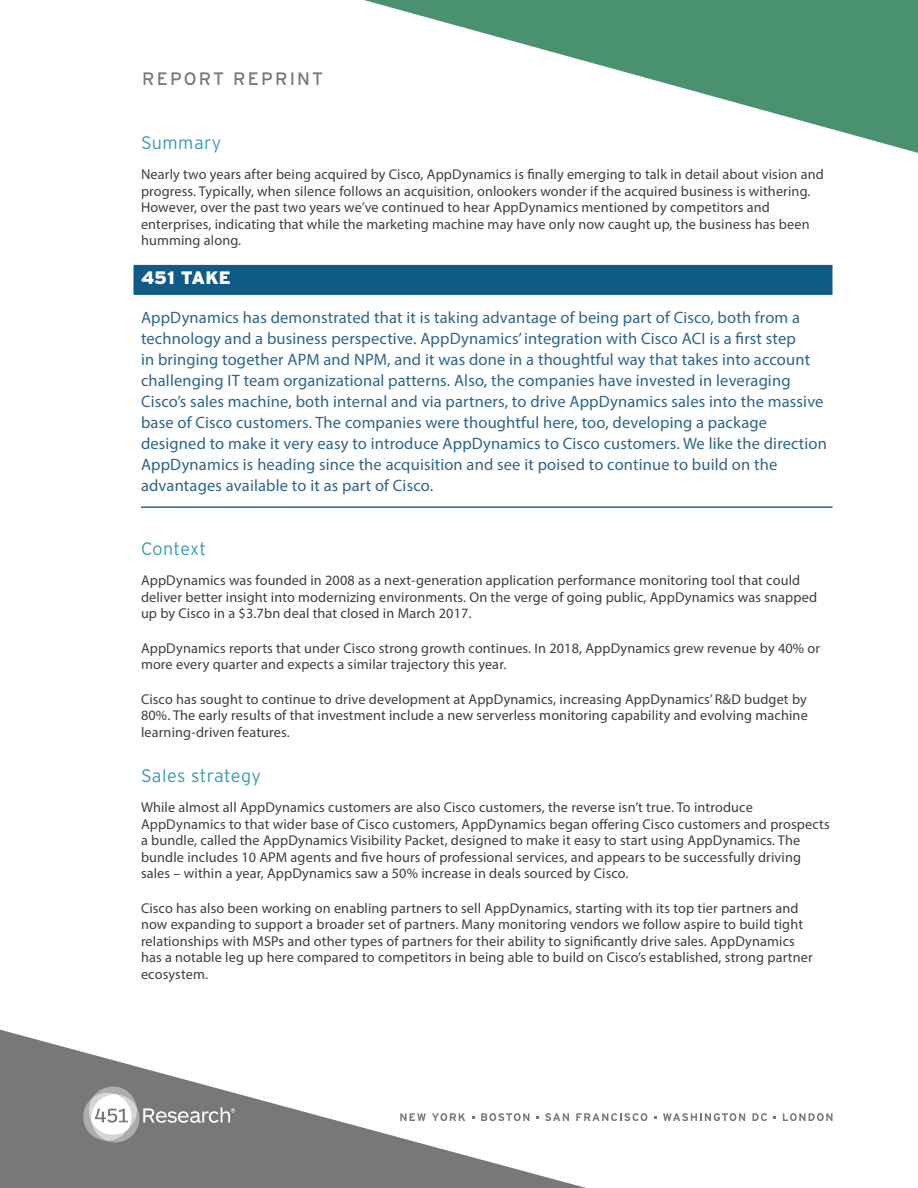
<style>
.page{position:relative;width:918px;height:1188px;background:#fff}
.page>*{position:absolute;margin:0;border:0;box-sizing:border-box;transform-origin:0 0}
.t1{font:300 18px "Interstate";letter-spacing:.025em;color:#3998b5}
.t2{font:18px "Interstate";letter-spacing:.12em;color:#78787a}
._451_Take_Header_new{font:900 18px "Interstate";color:#fff}
._451_Take_Body_new{font:16.5px/21px "Myriad Pro";letter-spacing:.01em;color:#2d648e}
.Myriad_Body{font:14.25px/16.5px "Myriad Pro";letter-spacing:.01em;color:#3e3e3f}
</style>
<div class="page">
<svg style="left:0;top:1029px;width:636px;height:159px"></svg>
<svg style="left:364px;top:0;width:554px;height:153px"></svg>
<svg style="left:82px;top:1086px;width:153px;height:56px"></svg>
<svg style="left:400px;top:1113px;width:26px;height:8px"></svg>
<svg style="left:432px;top:1113px;width:33px;height:8px"></svg>
<svg style="left:481px;top:1113px;width:48px;height:8px"></svg>
<svg style="left:545px;top:1113px;width:24px;height:8px"></svg>
<svg style="left:576px;top:1113px;width:71px;height:8px"></svg>
<svg style="left:663px;top:1113px;width:82px;height:8px"></svg>
<svg style="left:752px;top:1113px;width:15px;height:8px"></svg>
<svg style="left:783px;top:1113px;width:50px;height:8px"></svg>
<div style="left:134px;top:265px;width:698px;height:30px;background:#0f5a86"></div>
<hr style="left:141px;top:506px;width:691px;height:2px;background:#2d648e">
<p class="t2" style="left:142px;top:68px;width:182px">REPORT REPRINT</p>
<h1 class="t1" style="left:141px;top:132px;width:82px">Summary</h1>
<p class="Myriad_Body" style="left:141px;top:166px;width:684px">Nearly two years after being acquired by Cisco, AppDynamics is finally emerging to talk in detail about vision and progress. Typically, when silence follows an acquisition, onlookers wonder if the acquired business is withering.<br>However, over the past two years we’ve continued to hear AppDynamics mentioned by competitors and enterprises, indicating that while the marketing machine may have only now caught up, the business has been humming along.</p>
<p class="_451_Take_Header_new" style="left:141px;top:267px;width:91px">451 TAKE</p>
<p class="_451_Take_Body_new" style="left:141px;top:307px;width:687px">AppDynamics has demonstrated that it is taking advantage of being part of Cisco, both from a technology and a business perspective. AppDynamics’ integration with Cisco ACI is a first step<br>in bringing together APM and NPM, and it was done in a thoughtful way that takes into account challenging IT team organizational patterns. Also, the companies have invested in leveraging Cisco’s sales machine, both internal and via partners, to drive AppDynamics sales into the massive base of Cisco customers. The companies were thoughtful here, too, developing a package designed to make it very easy to introduce AppDynamics to Cisco customers. We like the direction AppDynamics is heading since the acquisition and see it poised to continue to build on the advantages available to it as part of Cisco.</p>
<h1 class="t1" style="left:141px;top:538px;width:67px">Context</h1>
<p class="Myriad_Body" style="left:141px;top:572px;width:678px">AppDynamics was founded in 2008 as a next-generation application performance monitoring tool that could deliver better insight into modernizing environments. On the verge of going public, AppDynamics was snapped up by Cisco in a $3.7bn deal that closed in March 2017.</p>
<p class="Myriad_Body" style="left:141px;top:639px;width:681px">AppDynamics reports that under Cisco strong growth continues. In 2018, AppDynamics grew revenue by 40% or more every quarter and expects a similar trajectory this year.</p>
<p class="Myriad_Body" style="left:141px;top:690px;width:668px;text-align:justify">Cisco has sought to continue to drive development at AppDynamics, increasing AppDynamics’ R&amp;D budget by 80%. The early results of that investment include a new serverless monitoring capability and evolving machine learning-driven features.</p>
<h1 class="t1" style="left:141px;top:765px;width:122px">Sales strategy</h1>
<p class="Myriad_Body" style="left:141px;top:799px;width:690px">While almost all AppDynamics customers are also Cisco customers, the reverse isn’t true. To introduce AppDynamics to that wider base of Cisco customers, AppDynamics began offering Cisco customers and prospects a bundle, called the AppDynamics Visibility Packet, designed to make it easy to start using AppDynamics. The bundle includes 10 APM agents and five hours of professional services, and appears to be successfully driving sales – within a year, AppDynamics saw a 50% increase in deals sourced by Cisco.</p>
<p class="Myriad_Body" style="left:141px;top:900px;width:673px">Cisco has also been working on enabling partners to sell AppDynamics, starting with its top tier partners and now expanding to support a broader set of partners. Many monitoring vendors we follow aspire to build tight relationships with MSPs and other types of partners for their ability to significantly drive sales. AppDynamics has a notable leg up here compared to competitors in being able to build on Cisco’s established, strong partner ecosystem.</p>
</div>
